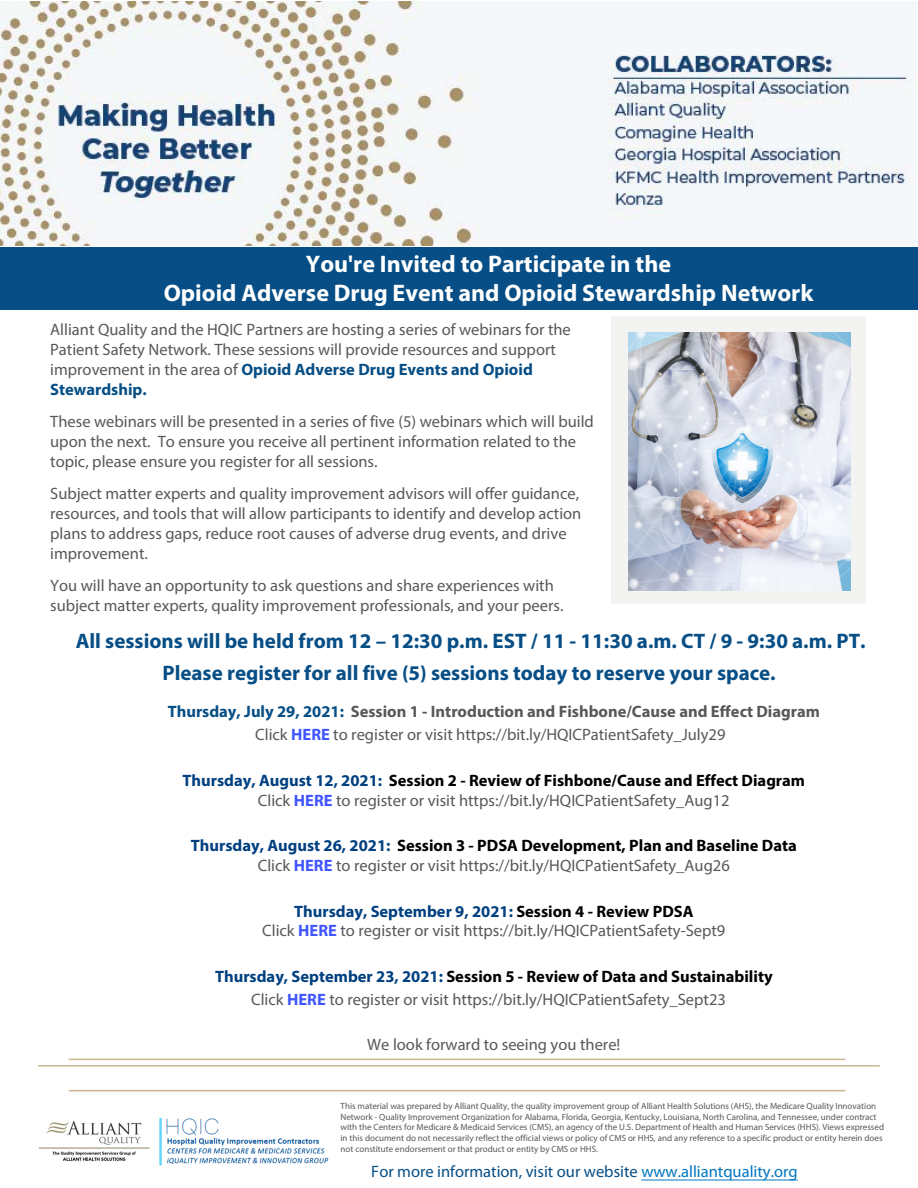
<style>
.page{position:relative;width:918px;height:1188px;background:#fff}
.page>*{position:absolute;margin:0;border:0;box-sizing:border-box;transform-origin:0 0}
.t1{font:700 24px/28.8px "Myriad Pro";color:#fff;text-align:center}
.t2{font:700 21px/31.5px "Myriad Pro";color:#064e85;text-align:center}
.t3{font:16.5px/20px "Myriad Pro";color:#57585a}
.t4{font:16.5px "Myriad Pro";color:#064e85}
.t5{font:9px/10.8px "Myriad Pro";color:#57585a}
.s1{font-weight:700;color:#064e85}
.s2{font-weight:700}
.s3{font-weight:700;color:#4055ff}
.s4{font-weight:700;color:#004080}
.s5{font-weight:700;color:#000}
.s6{color:#0077c0}
</style>
<div class="page">
<hr style="left:38px;top:1065px;width:842px;height:2px;background:#c9b58f">
<hr style="left:69px;top:1059px;width:776px;height:1px;background:#c9b58f">
<hr style="left:69px;top:1090px;width:776px;height:1px;background:#c9b58f">
<div style="left:0;top:247px;width:918px;height:62px;background:#064e85"></div>
<div style="left:611px;top:317px;width:255px;height:287px;background:#f3f3f2"></div>
<img style="left:38px;top:1118px;width:291px;height:48px">
<hr style="left:641px;top:1180px;width:157px;height:1px;background:#0077c0">
<img style="left:628px;top:333px;width:222px;height:258px">
<img style="left:0;top:1px;width:918px;height:245px">
<h1 class="t1" style="left:164px;top:249px;width:651px">You're Invited to Participate in the<br>Opioid Adverse Drug Event and Opioid Stewardship Network</h1>
<p class="t3" style="left:50px;top:319px;width:522px">Alliant Quality and the HQIC Partners are hosting a series of webinars for the Patient Safety Network. These sessions will provide resources and support improvement in the area of <span class="s1">Opioid Adverse Drug Events and Opioid Stewardship.</span></p>
<p class="t3" style="left:50px;top:411px;width:545px">These webinars will be presented in a series of five (5) webinars which will build upon the next. To ensure you receive all pertinent information related to the topic, please ensure you register for all sessions.</p>
<p class="t3" style="left:50px;top:483px;width:533px">Subject matter experts and quality improvement advisors will offer guidance, resources, and tools that will allow participants to identify and develop action plans to address gaps, reduce root causes of adverse drug events, and drive improvement.</p>
<p class="t3" style="left:50px;top:575px;width:515px">You will have an opportunity to ask questions and share experiences with subject matter experts, quality improvement professionals, and your peers.</p>
<p class="t2" style="left:76px;top:625px;width:791px">All sessions will be held from 12 – 12:30 p.m. EST / 11 - 11:30 a.m. CT / 9 - 9:30 a.m. PT.<br>Please register for all five (5) sessions today to reserve your space.</p>
<p class="t3" style="left:168px;top:699px;width:654px;line-height:23.5px;text-align:center"><span class="s1">Thursday, July 29, 2021:</span> <span class="s2">Session 1 - Introduction and Fishbone/Cause and Effect Diagram<br></span>Click <span class="s3">HERE</span> to register or visit https://bit.ly/HQICPatientSafety_July29</p>
<p class="t3" style="left:183px;top:770px;width:624px;text-align:center"><span class="s4">Thursday, August 12, 2021:</span> <span class="s5">Session 2 - Review of Fishbone/Cause and Effect Diagram<br></span>Click <span class="s3">HERE</span> to register or visit https://bit.ly/HQICPatientSafety_Aug12</p>
<p class="t3" style="left:191px;top:836px;width:608px;text-align:center"><span class="s4">Thursday, August 26, 2021:</span> <span class="s5">Session 3 - PDSA Development, Plan and Baseline Data<br></span>Click <span class="s3">HERE</span> to register or visit https://bit.ly/HQICPatientSafety_Aug26</p>
<p class="t3" style="left:262px;top:901px;width:465px;text-align:center"><span class="s4">Thursday, September 9, 2021:</span> <span class="s5">Session 4 - Review PDSA<br></span>Click <span class="s3">HERE</span> to register or visit https://bit.ly/HQICPatientSafety-Sept9</p>
<p class="t3" style="left:251px;top:965px;width:523px;line-height:22.8px;text-indent:-36px"><span class="s4">Thursday, September 23, 2021:</span> <span class="s5">Session 5 - Review of Data and Sustainability<br></span>Click <span class="s3">HERE</span> to register or visit https://bit.ly/HQICPatientSafety_Sept23</p>
<p class="t3" style="left:367px;top:1035px;width:255px">We look forward to seeing you there!</p>
<p class="t5" style="left:341px;top:1100px;width:545px">This material was prepared by Alliant Quality, the quality improvement group of Alliant Health Solutions (AHS), the Medicare Quality Innovation Network - Quality Improvement Organization for Alabama, Florida, Georgia, Kentucky, Louisiana, North Carolina, and Tennessee, under contract with the Centers for Medicare &amp; Medicaid Services (CMS), an agency of the U.S. Department of Health and Human Services (HHS). Views expressed in this document do not necessarily reflect the official views or policy of CMS or HHS, and any reference to a specific product or entity herein does not constitute endorsement or that product or entity by CMS or HHS.</p>
<p class="t4" style="left:371px;top:1161px;width:428px">For more information, visit our website <span class="s6">www.alliantquality.org</span></p>
</div>
